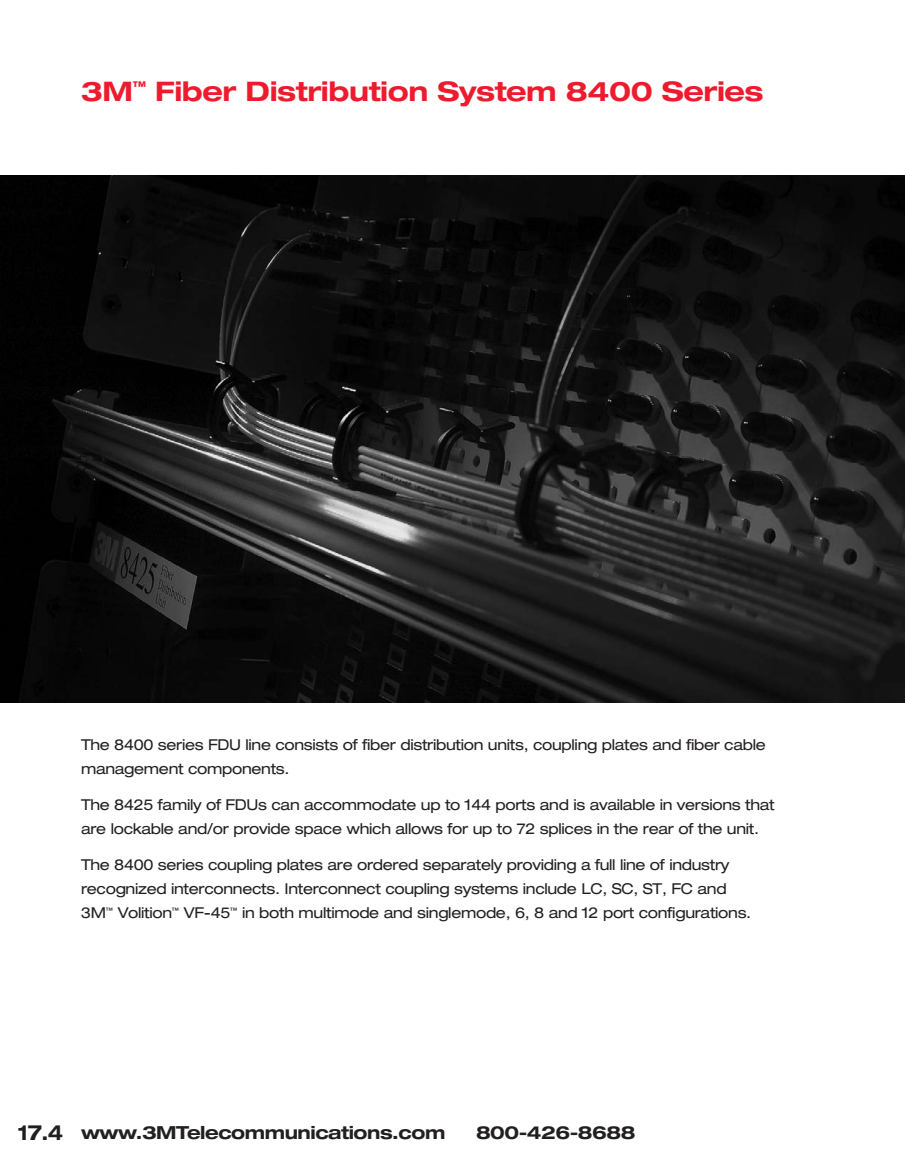
<style>
.page{position:relative;width:905px;height:1161px;background:#fff}
.page>*{position:absolute;margin:0;border:0;box-sizing:border-box;transform-origin:0 0}
.t1{font:700 expanded 27px "Helvetica Neue";letter-spacing:-.015em;color:#ed1b2e}
.t2{font:700 expanded 18px "Helvetica Neue";letter-spacing:-.025em;color:#231f20}
.t3{font:expanded 15px/24px "Helvetica Neue";letter-spacing:-.02em;color:#231f20}
.s1{font-size:21px}
</style>
<div class="page">
<img style="left:0;top:176px;width:904px;height:526px">
<h1 class="t1" style="left:81px;top:81px;width:684px">3M<sup>™</sup> Fiber Distribution System 8400 Series</h1>
<p class="t3" style="left:81px;top:734px;width:686px">The 8400 series FDU line consists of fiber distribution units, coupling plates and fiber cable management components.</p>
<p class="t3" style="left:81px;top:794px;width:695px">The 8425 family of FDUs can accommodate up to 144 ports and is available in versions that are lockable and/or provide space which allows for up to 72 splices in the rear of the unit.</p>
<p class="t3" style="left:81px;top:854px;width:671px">The 8400 series coupling plates are ordered separately providing a full line of industry recognized interconnects. Interconnect coupling systems include LC, SC, ST, FC and<br>3M<sup>™</sup> Volition<sup>™</sup> VF-45<sup>™</sup> in both multimode and singlemode, 6, 8 and 12 port configurations.</p>
<p class="t2" style="left:18px;top:1126px;width:429px"><span class="s1">17.4</span> www.3MTelecommunications.com</p>
<p class="t2" style="left:476px;top:1126px;width:161px">800-426-8688</p>
</div>
